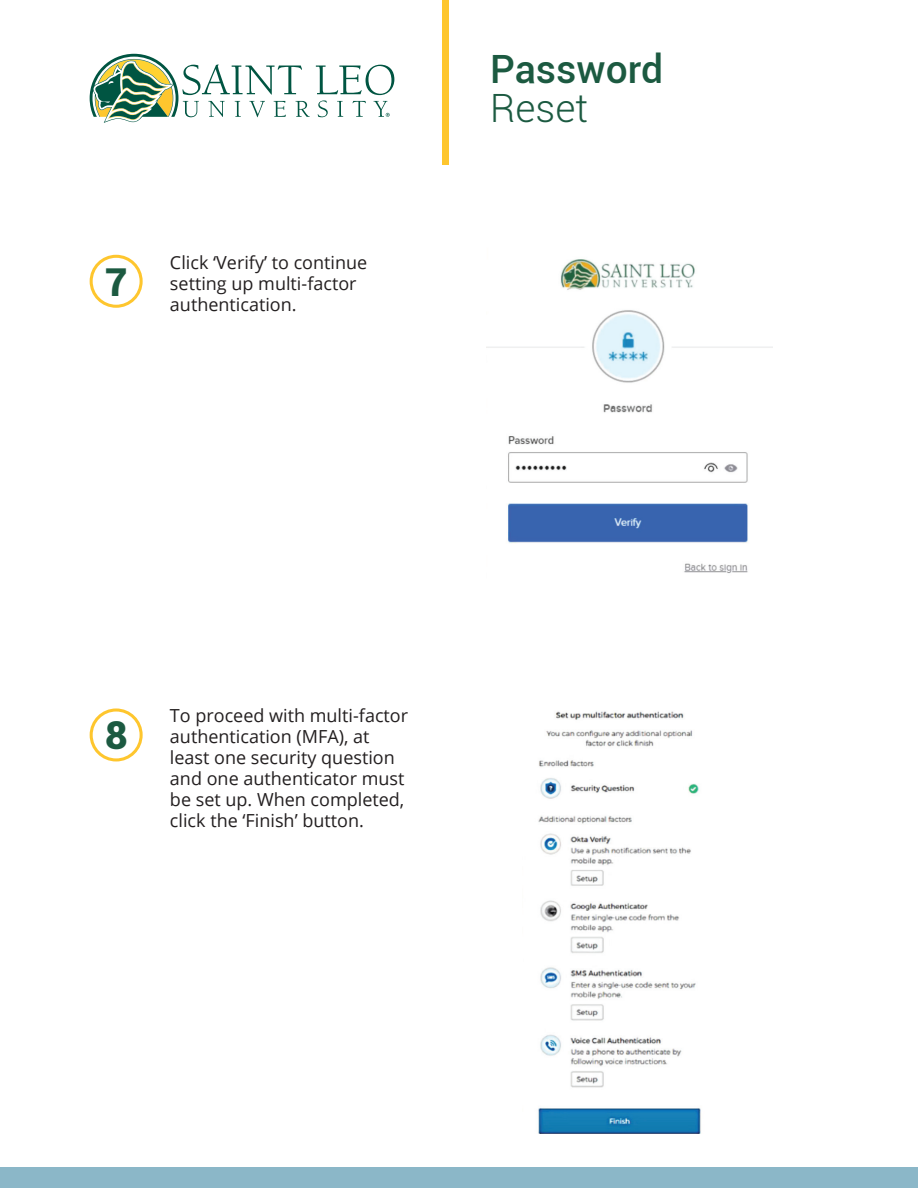
<style>
.page{position:relative;width:918px;height:1188px;background:#fff}
.page>*{position:absolute;margin:0;border:0;box-sizing:border-box;transform-origin:0 0}
.t1{font:500 39px "Roboto";color:#1c5a41}
.t2{font:300 39px "Roboto";color:#1c5a41}
.t3{font:900 38.4px "Roboto";color:#1c5a41}
.t4{font:18px/21px "Open Sans";color:#231f20}
</style>
<div class="page">
<div style="left:0;top:1167px;width:918px;height:21px;background:#8bb7c8"></div>
<div style="left:442px;top:0;width:6px;height:164px;background:#fec62e"></div>
<svg style="left:316px;top:65px;width:78px;height:52px"></svg>
<svg style="left:90px;top:54px;width:220px;height:69px"></svg>
<div style="left:90px;top:255px;width:53px;height:53px;border:3px solid #fec62e;border-radius:50%"></div>
<img style="left:486px;top:259px;width:287px;height:314px">
<div style="left:90px;top:708px;width:53px;height:53px;border:3px solid #fec62e;border-radius:50%"></div>
<img style="left:538px;top:711px;width:163px;height:423px">
<p class="t3" style="left:105px;top:255px;width:24px">7</p>
<p class="t4" style="left:170px;top:251px;width:199px">Click ‘Verify’ to continue setting up multi-factor authentication.</p>
<p class="t1" style="left:490px;top:42px;width:175px">Password</p>
<h1 class="t2" style="left:490px;top:81px;width:100px">Reset</h1>
<p class="t3" style="left:105px;top:709px;width:24px">8</p>
<p class="t4" style="left:170px;top:705px;width:240px">To proceed with multi-factor authentication (MFA), at</p>
<p class="t4" style="left:170px;top:747px;width:236px">least one security question and one authenticator must be set up. When completed, click the ‘Finish’ button.</p>
</div>
